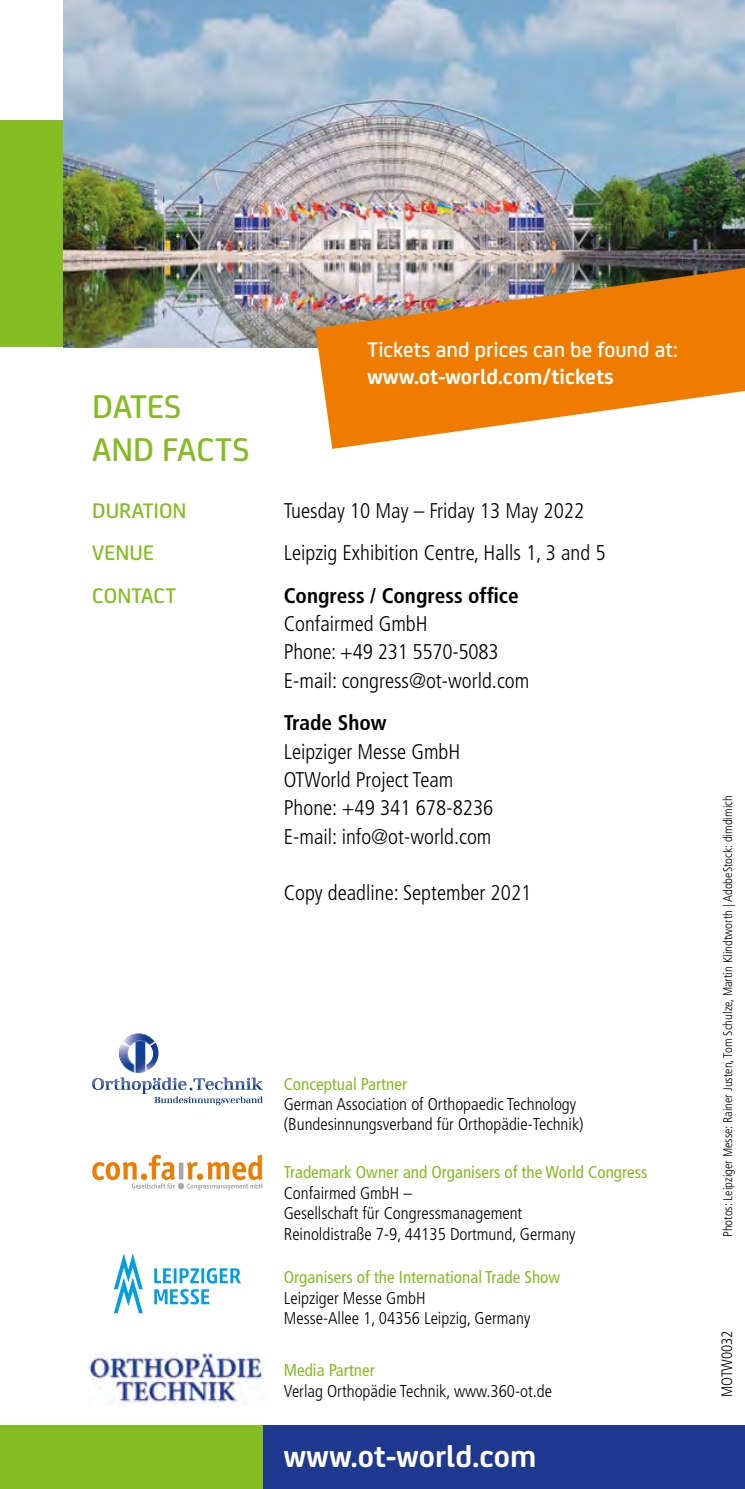
<style>
.page{position:relative;width:745px;height:1489px;background:#fff}
.page>*{position:absolute;margin:0;border:0;box-sizing:border-box;transform-origin:0 0}
.t1{font:500 35px/42.5px "FS Joey";color:#85bc22}
.t2{font:700 32.5px "FS Joey";color:#fff}
.t3{font:500 22.5px "FS Joey";color:#fff}
.t4{font:700 22.5px "FS Joey";color:#fff}
.t5{font:500 22.5px "FS Joey";color:#85bc22}
.t6{font:300 condensed 21.25px/28.2px "Frutiger";color:#000}
.t7{font:700 condensed 21.25px "Frutiger";color:#000}
.t8{font:300 condensed 17px/20.5px "Frutiger";color:#000}
.t9{font:condensed 17px "Frutiger";color:#85bc22}
.t10{font:300 condensed 15px "Frutiger";color:#000}
.t11{font:300 condensed 12.5px "Frutiger";color:#000}
</style>
<div class="page">
<div style="left:263px;top:1424px;width:481px;height:64px;background:#1e398f"></div>
<div style="left:0;top:1424px;width:262px;height:64px;background:#85bc22"></div>
<div style="left:0;top:120px;width:64px;height:227px;background:#85bc22"></div>
<img style="left:64px;top:0;width:680px;height:347px">
<svg style="left:92px;top:1033px;width:171px;height:72px"></svg>
<svg style="left:187px;top:1154px;width:75px;height:35px"></svg>
<svg style="left:92px;top:1154px;width:83px;height:34px"></svg>
<hr style="left:179px;top:1162px;width:4px;height:17px;background:#a7a7a8">
<div style="left:178px;top:1182px;width:6px;height:7px;background:#a7a7a8;border-radius:50%"></div>
<img style="left:88px;top:1352px;width:176px;height:54px">
<svg style="left:154px;top:1268px;width:87px;height:36px"></svg>
<svg style="left:114px;top:1253px;width:29px;height:60px"></svg>
<svg style="left:315px;top:268px;width:429px;height:181px;fill:#ef7c00"></svg>
<h1 class="t1" style="left:92px;top:383px;width:159px">DATES<br>AND FACTS</h1>
<h3 class="t3" style="left:367px;top:333px;width:311px">Tickets and prices can be found at:</h3>
<h3 class="t4" style="left:367px;top:360px;width:248px">www.ot-world.com/tickets</h3>
<h3 class="t5" style="left:92px;top:493px;width:96px">DURATION</h3>
<p class="t6" style="left:283px;top:496px;width:302px">Tuesday 10 May – Friday 13 May 2022</p>
<h3 class="t5" style="left:92px;top:536px;width:63px">VENUE</h3>
<p class="t6" style="left:283px;top:539px;width:323px">Leipzig Exhibition Centre, Halls 1, 3 and 5</p>
<h3 class="t5" style="left:92px;top:578px;width:85px">CONTACT</h3>
<p class="t7" style="left:283px;top:582px;width:236px">Congress / Congress office</p>
<p class="t6" style="left:283px;top:610px;width:247px">Confairmed GmbH<br>Phone: +49 231 5570-5083<br>E-mail: congress@ot-world.com</p>
<p class="t7" style="left:283px;top:710px;width:104px">Trade Show</p>
<p class="t6" style="left:283px;top:737px;width:211px">Leipziger Messe GmbH<br>OTWorld Project Team<br>Phone: +49 341 678-8236<br>E-mail: info@ot-world.com</p>
<p class="t6" style="left:283px;top:879px;width:249px">Copy deadline: September 2021</p>
<p class="t9" style="left:283px;top:1073px;width:125px">Conceptual Partner</p>
<p class="t8" style="left:283px;top:1094px;width:301px">German Association of Orthopaedic Technology (Bundesinnungsverband für Orthopädie-Technik)</p>
<p class="t9" style="left:283px;top:1162px;width:365px">Trademark Owner and Organisers of the World Congress</p>
<p class="t8" style="left:283px;top:1182px;width:293px">Confairmed GmbH –<br>Gesellschaft für Congressmanagement<br>Reinoldistraße 7-9, 44135 Dortmund, Germany</p>
<p class="t9" style="left:283px;top:1267px;width:278px">Organisers of the International Trade Show</p>
<p class="t8" style="left:283px;top:1287px;width:248px">Leipziger Messe GmbH<br>Messe-Allee 1, 04356 Leipzig, Germany</p>
<p class="t9" style="left:283px;top:1360px;width:92px">Media Partner</p>
<p class="t8" style="left:283px;top:1380px;width:270px">Verlag Orthopädie Technik, www.360-ot.de</p>
<h2 class="t2" style="left:283px;top:1431px;width:254px">www.ot-world.com</h2>
<p class="t11" style="left:720px;top:1237px;width:443px;rotate:-90deg">Photos: Leipziger Messe: Rainer Justen, Tom Schulze, Martin Klindtworth | AdobeStock: dimdimich</p>
<p class="t10" style="left:718px;top:1396px;width:68px;rotate:-90deg">MOTW0032</p>
</div>
